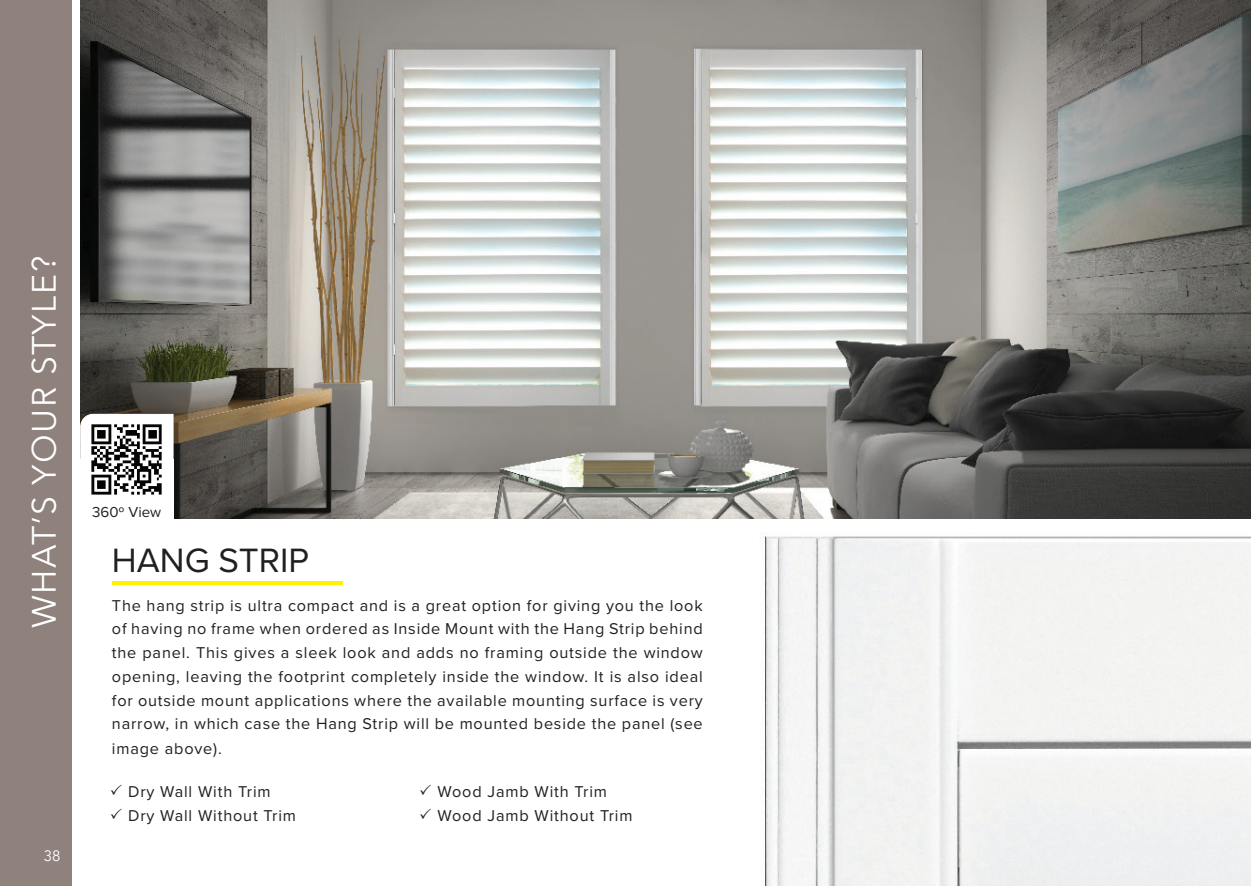
<style>
.page{position:relative;width:1251px;height:886px;background:#fff}
.page>*{position:absolute;margin:0;border:0;box-sizing:border-box;transform-origin:0 0}
.t1{font:35px "Proxima Nova";color:#231f20}
.t2{font:33.75px "Avenir Next";letter-spacing:.05em;color:#fff}
.t3{font:16.25px/23.9px "Proxima Nova";letter-spacing:.05em;color:#231f20;text-align:justify}
.t4{font:15px "Proxima Nova";color:#231f20}
.t5{font:15px "Avenir";color:#fff}
</style>
<div class="page">
<div style="left:0;top:0;width:72px;height:886px;background:#8f827d"></div>
<img style="left:81px;top:0;width:1170px;height:518px">
<div style="left:80px;top:459px;width:94px;height:60px;background:#fff"></div>
<svg style="left:80px;top:413px;width:94px;height:82px"></svg>
<img style="left:765px;top:536px;width:486px;height:350px">
<hr style="left:112px;top:581px;width:230px;height:4px;background:#fff101">
<p class="t2" style="left:16px;top:628px;width:374px;rotate:-90deg">WHAT’S YOUR STYLE?</p>
<p class="t5" style="left:44px;top:847px;width:18px">38</p>
<p class="t4" style="left:92px;top:503px;width:71px">360º View</p>
<p class="t1" style="left:112px;top:539px;width:199px">HANG STRIP</p>
<p class="t3" style="left:112px;top:594px;width:592px">The hang strip is ultra compact and is a great option for giving you the look of having no frame when ordered as Inside Mount with the Hang Strip behind the panel. This gives a sleek look and adds no framing outside the window opening, leaving the footprint completely inside the window. It is also ideal for outside mount applications where the available mounting surface is very narrow, in which case the Hang Strip will be mounted beside the panel (see image above).</p>
<p class="t3" style="left:438px;top:779px;width:196px;line-height:24.6px">Wood Jamb With Trim<br>Wood Jamb Without Trim</p>
<p class="t3" style="left:128px;top:779px;width:144px">Dry Wall With Trim</p>
<p class="t3" style="left:128px;top:804px;width:169px">Dry Wall Without Trim</p>
</div>
